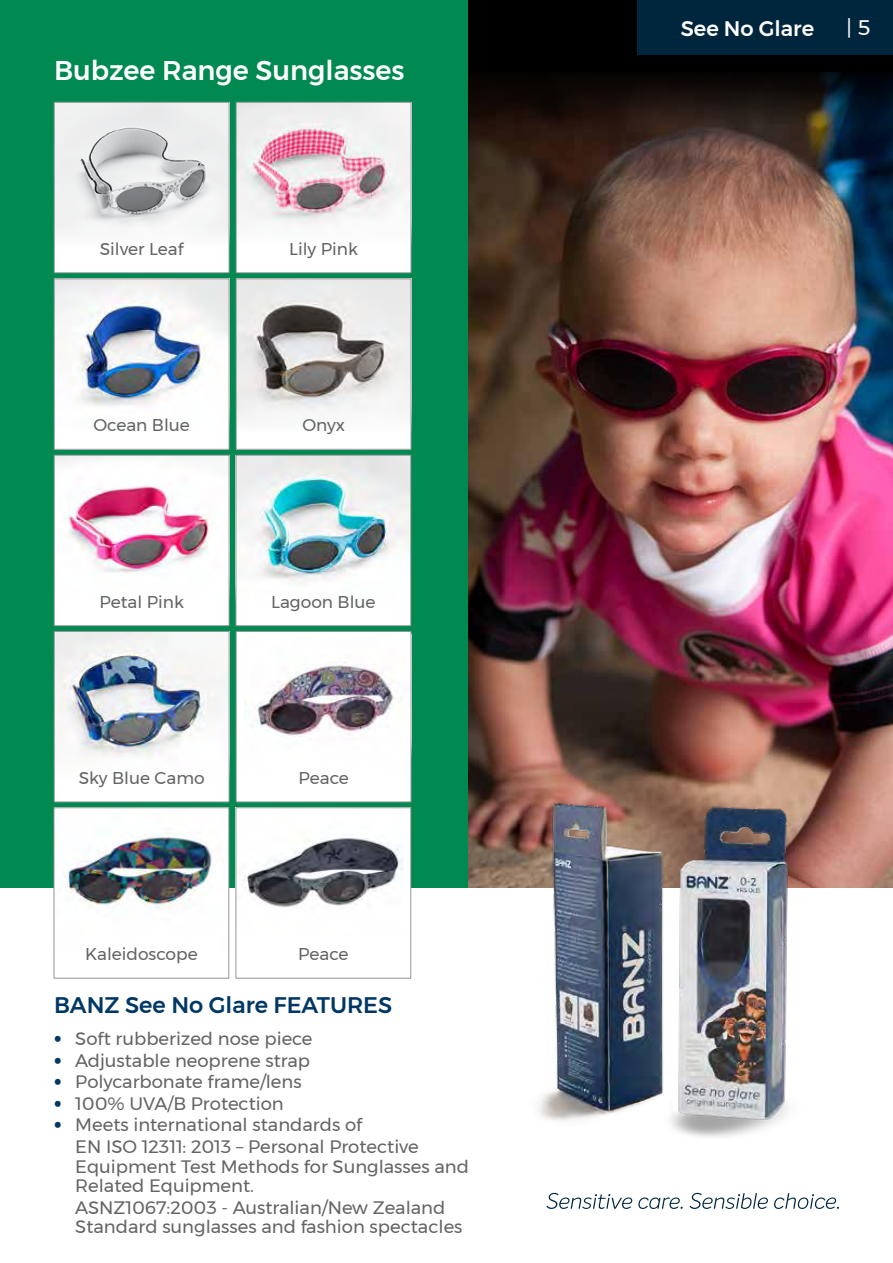
<style>
.page{position:relative;width:893px;height:1263px;background:#fff}
.page>*{position:absolute;margin:0;border:0;box-sizing:border-box;transform-origin:0 0}
.t1{font:500 27px "Montserrat";color:#fff}
.t2{font:500 22.5px "Montserrat";color:#003764}
.t3{font:500 21px "Montserrat";color:#fff}
.t4{font:21px "Montserrat";color:#fff}
.t5{font:18px/19.5px "Montserrat";color:#636466}
.t6{font:16.95px "Montserrat";color:#636466}
.s1{font-weight:700;font-size:22.5px;color:#003764}
</style>
<div class="page">
<div style="left:398px;top:0;width:495px;height:889px;background:#000"></div>
<img style="left:468px;top:72px;width:425px;height:817px">
<div style="left:0;top:0;width:468px;height:1263px;background:#008a51"></div>
<div style="left:236px;top:102px;width:175px;height:171px;background:#fff"></div>
<img style="left:238px;top:104px;width:171px;height:121px">
<div style="left:236px;top:102px;width:175px;height:171px;border:1px solid #939598"></div>
<div style="left:236px;top:279px;width:175px;height:170px;background:#fff"></div>
<img style="left:238px;top:281px;width:171px;height:139px">
<div style="left:236px;top:279px;width:175px;height:171px;border:1px solid #939598"></div>
<div style="left:54px;top:631px;width:175px;height:171px;background:#fff"></div>
<img style="left:56px;top:633px;width:171px;height:125px">
<div style="left:54px;top:631px;width:175px;height:171px;border:1px solid #939598"></div>
<div style="left:236px;top:455px;width:175px;height:171px;background:#fff"></div>
<img style="left:238px;top:457px;width:171px;height:128px">
<div style="left:236px;top:455px;width:175px;height:171px;border:1px solid #939598"></div>
<div style="left:54px;top:455px;width:175px;height:171px;background:#fff"></div>
<img style="left:56px;top:457px;width:153px;height:119px">
<div style="left:54px;top:455px;width:175px;height:171px;border:1px solid #939598"></div>
<div style="left:54px;top:279px;width:175px;height:170px;background:#fff"></div>
<img style="left:56px;top:281px;width:171px;height:125px">
<div style="left:54px;top:279px;width:175px;height:171px;border:1px solid #939598"></div>
<div style="left:54px;top:102px;width:175px;height:171px;background:#fff"></div>
<img style="left:56px;top:104px;width:171px;height:129px">
<div style="left:54px;top:102px;width:175px;height:171px;border:1px solid #939598"></div>
<div style="left:0;top:889px;width:893px;height:374px;background:#fff"></div>
<div style="left:236px;top:631px;width:175px;height:171px;background:#fff"></div>
<img style="left:244px;top:662px;width:151px;height:75px">
<div style="left:236px;top:631px;width:175px;height:171px;border:1px solid #939598"></div>
<img style="left:56px;top:809px;width:171px;height:100px">
<div style="left:54px;top:807px;width:175px;height:171px;border:1px solid #939598"></div>
<div style="left:236px;top:808px;width:175px;height:170px;background:#fff"></div>
<img style="left:245px;top:838px;width:158px;height:69px">
<div style="left:236px;top:807px;width:175px;height:171px;border:1px solid #939598"></div>
<hr style="left:0;top:651px;width:1px;height:249px;background:#fff">
<div style="left:638px;top:0;width:255px;height:55px;background:#00263e"></div>
<svg style="left:546px;top:1193px;width:86px;height:16px"></svg>
<svg style="left:638px;top:1197px;width:45px;height:12px"></svg>
<svg style="left:689px;top:1193px;width:79px;height:16px"></svg>
<svg style="left:774px;top:1193px;width:65px;height:16px"></svg>
<img style="left:522px;top:801px;width:294px;height:336px">
<h1 class="t1" style="left:54px;top:49px;width:352px">Bubzee Range Sunglasses</h1>
<p class="t6" style="left:100px;top:236px;width:85px">Silver Leaf</p>
<p class="t6" style="left:93px;top:412px;width:98px">Ocean Blue</p>
<p class="t6" style="left:289px;top:236px;width:70px">Lily Pink</p>
<p class="t6" style="left:302px;top:412px;width:44px">Onyx</p>
<p class="t6" style="left:99px;top:589px;width:86px">Petal Pink</p>
<p class="t6" style="left:271px;top:589px;width:106px">Lagoon Blue</p>
<p class="t6" style="left:79px;top:765px;width:128px">Sky Blue Camo</p>
<p class="t6" style="left:298px;top:765px;width:52px">Peace</p>
<p class="t6" style="left:85px;top:941px;width:114px">Kaleidoscope</p>
<p class="t6" style="left:298px;top:941px;width:52px">Peace</p>
<p class="t2" style="left:54px;top:987px;width:340px">BANZ See No Glare FEATURES</p>
<p class="t5" style="left:54px;top:1028px;width:260px"><span class="s1">•</span> Soft rubberized nose piece</p>
<p class="t5" style="left:54px;top:1050px;width:258px"><span class="s1">•</span> Adjustable neoprene strap</p>
<p class="t5" style="left:54px;top:1072px;width:249px"><span class="s1">•</span> Polycarbonate frame/lens</p>
<p class="t5" style="left:54px;top:1093px;width:231px"><span class="s1">•</span> 100% UVA/B Protection</p>
<p class="t5" style="left:75px;top:1114px;width:345px;line-height:21.6px;text-indent:-21px"><span class="s1">•</span> Meets international standards of<br>EN ISO 12311: 2013 – Personal Protective</p>
<p class="t5" style="left:75px;top:1156px;width:395px">Equipment Test Methods for Sunglasses and<br>Related Equipment.</p>
<p class="t5" style="left:75px;top:1197px;width:389px">ASNZ1067:2003 - Australian/New Zealand<br>Standard sunglasses and fashion spectacles</p>
<p class="t3" style="left:681px;top:12px;width:135px">See No Glare</p>
<p class="t4" style="left:847px;top:12px;width:25px">| 5</p>
</div>
